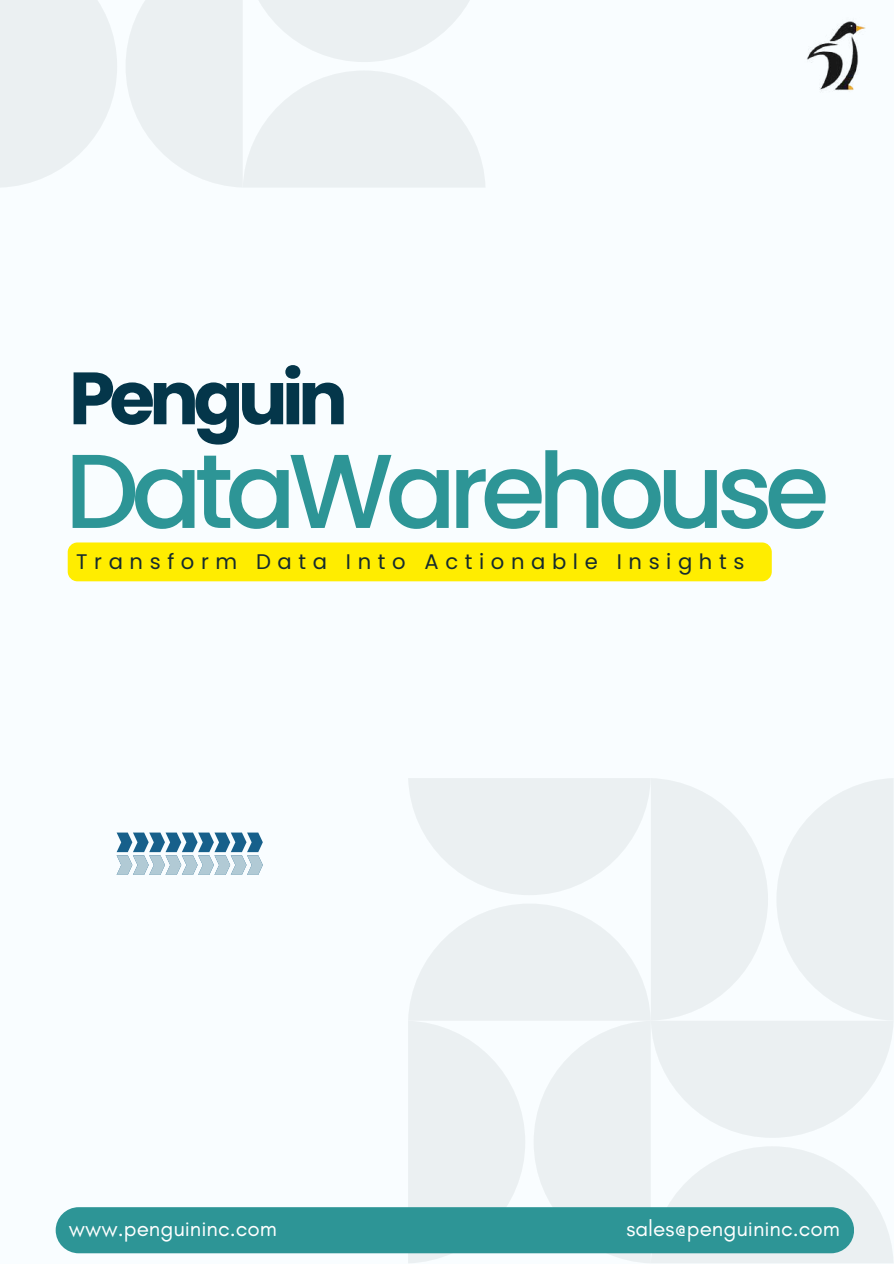
<style>
.page{position:relative;width:894px;height:1264px;background:#fff}
.page>*{position:absolute;margin:0;border:0;box-sizing:border-box;transform-origin:0 0}
.t1{font:500 105px "Poppins";letter-spacing:-.075em;color:#2d9596}
.t2{font:700 73.8px "Poppins";letter-spacing:-.075em;color:#04364a}
.t3{font:22.5px "Glacial Indifference";color:#fff}
.t4{font:21.15px "Poppins";letter-spacing:.315em;color:#152b2e}
</style>
<div class="page">
<div style="left:0;top:0;width:893px;height:1263px;background:#f9fdff"></div>
<svg style="left:117px;top:832px;width:146px;height:42px"></svg>
<svg style="left:408px;top:778px;width:485px;height:485px"></svg>
<svg style="left:0;top:0;width:117px;height:187px"></svg>
<svg style="left:126px;top:0;width:359px;height:187px"></svg>
<img style="left:807px;top:21px;width:59px;height:70px">
<div style="left:56px;top:1207px;width:797px;height:46px;background:#2d9596;border-radius:23px"></div>
<div style="left:68px;top:542px;width:703px;height:39px;background:#ffed00;border-radius:10px"></div>
<h2 class="t2" style="left:69px;top:347px;width:280px">Penguin</h2>
<h1 class="t1" style="left:65px;top:417px;width:766px">DataWarehouse</h1>
<p class="t4" style="left:76px;top:547px;width:669px">Transform Data Into Actionable Insights</p>
<p class="t3" style="left:69px;top:1214px;width:209px">www.penguininc.com</p>
<p class="t3" style="left:626px;top:1214px;width:215px">sales@penguininc.com</p>
</div>
